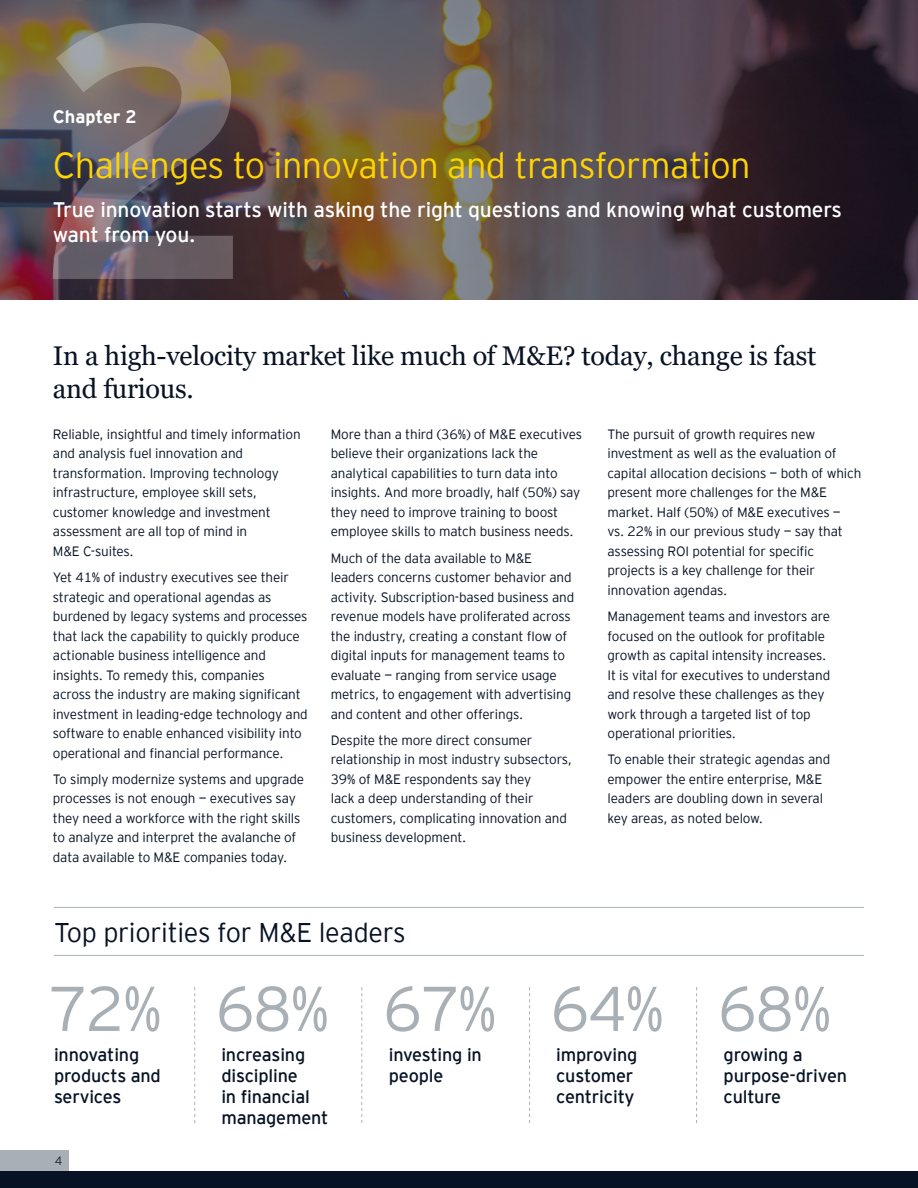
<style>
.page{position:relative;width:918px;height:1188px;background:#fff}
.page>*{position:absolute;margin:0;border:0;box-sizing:border-box;transform-origin:0 0}
.t1{font:700 360px "EY Interstate";color:#fff}
.Stats_Percentages{font:300 63px "EY Interstate";letter-spacing:-.025em;color:#a8b0b6}
.t2{font:300 36px "EY Interstate";letter-spacing:-.015em;color:#fed304}
.StandFirst_18_22{font:27px/33px "Georgia";letter-spacing:-.01em;color:#071224}
.Statements{font:300 27px "EY Interstate";letter-spacing:-.01em;color:#071224}
.t3{font:21px/25.2px "EY Interstate";letter-spacing:-.01em;color:#fff}
.Stats_Body_Copy{font:18px/21px "EY Interstate";letter-spacing:-.01em;color:#071224}
.t4{font:700 18px "EY Interstate";color:#fff}
.Body_Copy_9_13{font:300 13.5px/19.5px "EY Interstate";letter-spacing:-.01em;color:#071224}
.t5{font:300 12px "EY Interstate";color:#231f20}
</style>
<div class="page">
<svg style="left:0;top:0;width:918px;height:300px;background:#544645"></svg>
<div style="left:0;top:1150px;width:69px;height:21px;background:#a8b0b6"></div>
<div style="left:0;top:1171px;width:918px;height:17px;background:#071224"></div>
<hr style="left:54px;top:907px;width:810px;height:1px;background:#a8b0b6">
<hr style="left:54px;top:955px;width:810px;height:1px;background:#a8b0b6">
<svg style="left:194px;top:987px;width:1px;height:136px"></svg>
<svg style="left:361px;top:987px;width:1px;height:136px"></svg>
<svg style="left:529px;top:987px;width:1px;height:136px"></svg>
<svg style="left:696px;top:987px;width:1px;height:136px"></svg>
<h1 class="t1" style="left:35px;top:-108px;width:225px">2</h1>
<p class="t4" style="left:53px;top:104px;width:85px">Chapter 2</p>
<p class="t2" style="left:53px;top:140px;width:699px">Challenges to innovation and transformation</p>
<p class="t3" style="left:53px;top:196px;width:791px">True innovation starts with asking the right questions and knowing what customers want from you.</p>
<p class="StandFirst_18_22" style="left:53px;top:340px;width:765px">In a high-velocity market like much of M&amp;E? today, change is fast and furious.</p>
<p class="Body_Copy_9_13" style="left:53px;top:423px;width:249px">Reliable, insightful and timely information and analysis fuel innovation and transformation. Improving technology infrastructure, employee skill sets, customer knowledge and investment assessment are all top of mind in<br>M&amp;E C-suites.</p>
<p class="Body_Copy_9_13" style="left:53px;top:567px;width:256px">Yet 41% of industry executives see their strategic and operational agendas as burdened by legacy systems and processes that lack the capability to quickly produce actionable business intelligence and insights. To remedy this, companies<br>across the industry are making significant investment in leading-edge technology and software to enable enhanced visibility into operational and financial performance.</p>
<p class="Body_Copy_9_13" style="left:53px;top:768px;width:253px">To simply modernize systems and upgrade processes is not enough — executives say they need a workforce with the right skills to analyze and interpret the avalanche of data available to M&amp;E companies today.</p>
<p class="Body_Copy_9_13" style="left:331px;top:423px;width:253px">More than a third (36%) of M&amp;E executives believe their organizations lack the analytical capabilities to turn data into insights. And more broadly, half (50%) say they need to improve training to boost employee skills to match business needs.</p>
<p class="Body_Copy_9_13" style="left:331px;top:547px;width:245px">Much of the data available to M&amp;E leaders concerns customer behavior and activity. Subscription-based business and revenue models have proliferated across the industry, creating a constant flow of digital inputs for management teams to evaluate — ranging from service usage metrics, to engagement with advertising and content and other offerings.</p>
<p class="Body_Copy_9_13" style="left:331px;top:729px;width:243px">Despite the more direct consumer relationship in most industry subsectors, 39% of M&amp;E respondents say they<br>lack a deep understanding of their customers, complicating innovation and business development.</p>
<p class="Statements" style="left:54px;top:913px;width:353px">Top priorities for M&amp;E leaders</p>
<p class="Body_Copy_9_13" style="left:608px;top:423px;width:255px">The pursuit of growth requires new investment as well as the evaluation of capital allocation decisions — both of which present more challenges for the M&amp;E market. Half (50%) of M&amp;E executives —<br>vs. 22% in our previous study — say that assessing ROI potential for specific projects is a key challenge for their innovation agendas.</p>
<p class="Body_Copy_9_13" style="left:608px;top:606px;width:224px">Management teams and investors are focused on the outlook for profitable growth as capital intensity increases.<br>It is vital for executives to understand and resolve these challenges as they work through a targeted list of top operational priorities.</p>
<p class="Body_Copy_9_13" style="left:608px;top:749px;width:224px">To enable their strategic agendas and empower the entire enterprise, M&amp;E leaders are doubling down in several key areas, as noted below.</p>
<p class="Stats_Percentages" style="left:48px;top:964px;width:116px">72%</p>
<p class="Stats_Percentages" style="left:215px;top:964px;width:116px">68%</p>
<p class="Stats_Percentages" style="left:383px;top:964px;width:116px">67%</p>
<p class="Stats_Percentages" style="left:550px;top:964px;width:116px">64%</p>
<p class="Stats_Percentages" style="left:718px;top:964px;width:116px">68%</p>
<p class="Stats_Body_Copy" style="left:54px;top:1043px;width:108px">innovating products and services</p>
<p class="Stats_Body_Copy" style="left:221px;top:1043px;width:109px">increasing discipline<br>in financial management</p>
<p class="Stats_Body_Copy" style="left:389px;top:1043px;width:95px">investing in people</p>
<p class="Stats_Body_Copy" style="left:556px;top:1043px;width:83px">improving customer centricity</p>
<p class="Stats_Body_Copy" style="left:724px;top:1043px;width:125px">growing a purpose-driven culture</p>
<p class="t5" style="left:55px;top:1152px;width:9px">4</p>
</div>
